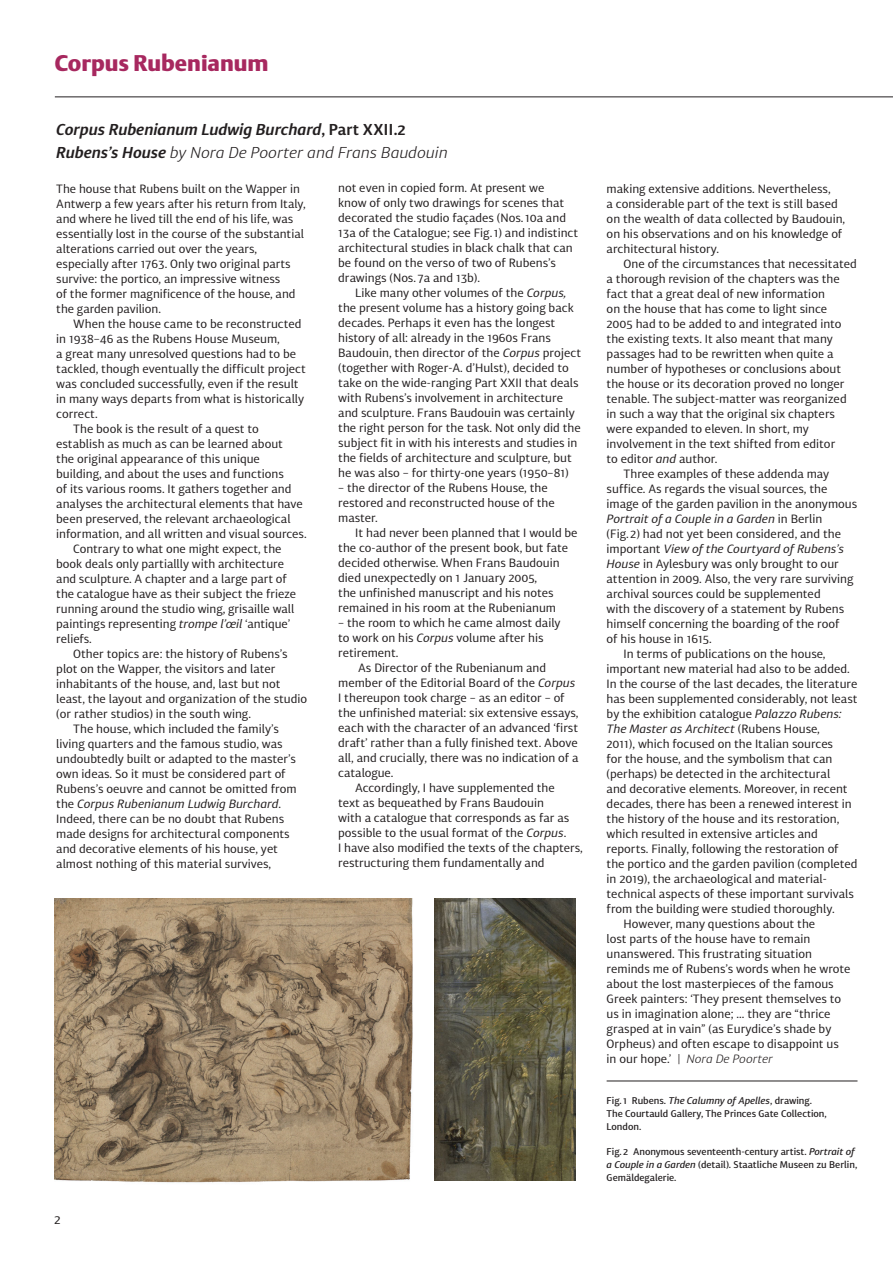
<style>
.page{position:relative;width:893px;height:1263px;background:#fff}
.page>*{position:absolute;margin:0;border:0;box-sizing:border-box;transform-origin:0 0}
.tc{font:900 22.5px "DTL Argo T";color:#a7285f}
.tb2{font:italic 600 15.75px/22.5px "Diaria Sans Pro";color:#231f20}
.pa_8_5_12{font:12.75px "Diaria Sans Pro";color:#231f20}
.p_8_5_12{font:12px/15px "Diaria Sans Pro";color:#231f20}
.ip{font:12px/15px "Diaria Sans Pro";color:#231f20}
.bs{font:500 9.75px/12.8px "Diaria Sans Pro";color:#231f20}
.s1{font-style:normal}
.s2{font-weight:300}
.s3{font-style:italic}
.s4{font-weight:300;font-style:italic}
</style>
<div class="page">
<hr style="left:55px;top:97px;width:838px;height:1px;background:#231f20">
<img style="left:54px;top:898px;width:359px;height:285px">
<img style="left:435px;top:899px;width:140px;height:281px">
<hr style="left:607px;top:1081px;width:250px;height:1px;background:#231f20">
<p class="tc" style="left:55px;top:50px;width:215px">Corpus Rubenianum</p>
<p class="tb2" style="left:56px;top:118px;width:393px">Corpus Rubenianum Ludwig Burchard<span class="s1">, Part XXII.2<br></span>Rubens’s House <span class="s2">by Nora De Poorter and Frans Baudouin</span></p>
<p class="ip" style="left:56px;top:181px;width:251px">The house that Rubens built on the Wapper in Antwerp a few years after his return from Italy, and where he lived till the end of his life, was essentially lost in the course of the substantial alterations carried out over the years, especially after 1763. Only two original parts survive: the portico, an impressive witness<br>of the former magnificence of the house, and the garden pavilion.</p>
<p class="p_8_5_12" style="left:56px;top:316px;width:251px;text-indent:17px">When the house came to be reconstructed in 1938–46 as the Rubens House Museum,<br>a great many unresolved questions had to be tackled, though eventually the difficult project was concluded successfully, even if the result in many ways departs from what is historically correct.</p>
<p class="p_8_5_12" style="left:56px;top:421px;width:252px;text-indent:17px">The book is the result of a quest to establish as much as can be learned about<br>the original appearance of this unique building, and about the uses and functions<br>of its various rooms. It gathers together and analyses the architectural elements that have been preserved, the relevant archaeological information, and all written and visual sources.</p>
<p class="p_8_5_12" style="left:56px;top:541px;width:241px;text-indent:17px">Contrary to what one might expect, the book deals only partiallly with architecture and sculpture. A chapter and a large part of the catalogue have as their subject the frieze running around the studio wing, grisaille wall paintings representing <span class="s3">trompe l’œil</span> ‘antique’ reliefs.</p>
<p class="p_8_5_12" style="left:56px;top:646px;width:252px;text-indent:17px">Other topics are: the history of Rubens’s plot on the Wapper, the visitors and later inhabitants of the house, and, last but not least, the layout and organization of the studio (or rather studios) in the south wing.</p>
<p class="p_8_5_12" style="left:56px;top:721px;width:242px;text-indent:17px">The house, which included the family’s living quarters and the famous studio, was undoubtedly built or adapted to the master’s own ideas. So it must be considered part of Rubens’s oeuvre and cannot be omitted from the <span class="s3">Corpus Rubenianum Ludwig Burchard</span>.<br>Indeed, there can be no doubt that Rubens made designs for architectural components and decorative elements of his house, yet almost nothing of this material survives,</p>
<p class="p_8_5_12" style="left:338px;top:180px;width:242px">not even in copied form. At present we<br>know of only two drawings for scenes that decorated the studio façades (Nos.10a and 13a of the Catalogue; see Fig.1) and indistinct architectural studies in black chalk that can be found on the verso of two of Rubens’s drawings (Nos.7a and 13b).</p>
<p class="p_8_5_12" style="left:338px;top:285px;width:244px;text-indent:17px">Like many other volumes of the <span class="s3">Corpus, </span>the present volume has a history going back decades. Perhaps it even has the longest history of all: already in the 1960s Frans Baudouin, then director of the <span class="s3">Corpus</span> project (together with Roger-A. d’Hulst), decided to take on the wide-ranging Part XXII that deals with Rubens’s involvement in architecture and sculpture. Frans Baudouin was certainly the right person for the task. Not only did the subject fit in with his interests and studies in the fields of architecture and sculpture, but he was also – for thirty-one years (1950–81)</p>
<p class="p_8_5_12" style="left:338px;top:480px;width:218px">– the director of the Rubens House, the restored and reconstructed house of the master.</p>
<p class="p_8_5_12" style="left:338px;top:525px;width:241px;text-indent:17px">It had never been planned that I would be the co-author of the present book, but fate decided otherwise. When Frans Baudouin died unexpectedly on 1 January 2005,<br>the unfinished manuscript and his notes remained in his room at the Rubenianum</p>
<p class="p_8_5_12" style="left:338px;top:615px;width:224px">– the room to which he came almost daily to work on his <span class="s3">Corpus</span> volume after his retirement.</p>
<p class="p_8_5_12" style="left:338px;top:660px;width:242px;text-indent:20px">As Director of the Rubenianum and member of the Editorial Board of the <span class="s3">Corpus </span>I thereupon took charge – as an editor – of the unfinished material: six extensive essays, each with the character of an advanced ‘first draft’ rather than a fully finished text. Above all, and crucially, there was no indication of a catalogue.</p>
<p class="p_8_5_12" style="left:338px;top:780px;width:246px;text-indent:17px">Accordingly, I have supplemented the<br>text as bequeathed by Frans Baudouin<br>with a catalogue that corresponds as far as possible to the usual format of the <span class="s3">Corpus</span>.<br>I have also modified the texts of the chapters, restructuring them fundamentally and</p>
<p class="pa_8_5_12" style="left:54px;top:1211px;width:8px">2</p>
<p class="p_8_5_12" style="left:607px;top:181px;width:240px">making extensive additions. Nevertheless,<br>a considerable part of the text is still based on the wealth of data collected by Baudouin, on his observations and on his knowledge of architectural history.</p>
<p class="p_8_5_12" style="left:607px;top:256px;width:252px;text-indent:17px">One of the circumstances that necessitated a thorough revision of the chapters was the fact that a great deal of new information<br>on the house that has come to light since<br>2005 had to be added to and integrated into the existing texts. It also meant that many passages had to be rewritten when quite a number of hypotheses or conclusions about the house or its decoration proved no longer tenable. The subject-matter was reorganized in such a way that the original six chapters were expanded to eleven. In short, my involvement in the text shifted from editor<br>to editor <span class="s3">and</span> author.</p>
<p class="p_8_5_12" style="left:607px;top:466px;width:252px;text-indent:17px">Three examples of these addenda may suffice. As regards the visual sources, the image of the garden pavilion in the anonymous <span class="s3">Portrait of a Couple in a Garden</span> in Berlin (Fig.2) had not yet been considered, and the important <span class="s3">View of the Courtyard of Rubens’s House</span> in Aylesbury was only brought to our attention in 2009. Also, the very rare surviving archival sources could be supplemented<br>with the discovery of a statement by Rubens himself concerning the boarding of the roof<br>of his house in 1615.</p>
<p class="p_8_5_12" style="left:607px;top:646px;width:252px;text-indent:17px">In terms of publications on the house, important new material had also to be added.<br>In the course of the last decades, the literature has been supplemented considerably, not least by the exhibition catalogue <span class="s3">Palazzo Rubens:<br>The Master as Architect</span> (Rubens House,<br>2011), which focused on the Italian sources<br>for the house, and the symbolism that can (perhaps) be detected in the architectural<br>and decorative elements. Moreover, in recent decades, there has been a renewed interest in the history of the house and its restoration, which resulted in extensive articles and reports. Finally, following the restoration of the portico and the garden pavilion (completed in 2019), the archaeological and material&shy;technical aspects of these important survivals from the building were studied thoroughly.</p>
<p class="p_8_5_12" style="left:607px;top:916px;width:245px;text-indent:17px">However, many questions about the<br>lost parts of the house have to remain unanswered. This frustrating situation reminds me of Rubens’s words when he wrote about the lost masterpieces of the famous Greek painters: ‘They present themselves to us in imagination alone; ... they are “thrice grasped at in vain” (as Eurydice’s shade by Orpheus) and often escape to disappoint us in our hope.’ | <span class="s4">Nora De Poorter</span></p>
<p class="bs" style="left:607px;top:1094px;width:222px">Fig.1 Rubens. <span class="s3">The Calumny of Apelles</span>, drawing.<br>The Courtauld Gallery, The Princes Gate Collection,<br>London.</p>
<p class="bs" style="left:607px;top:1145px;width:252px">Fig.2 Anonymous seventeenth-century artist. <span class="s3">Portrait of a Couple in a Garden</span> (detail). Staatliche Museen zu Berlin,<br>Gemäldegalerie.</p>
</div>
